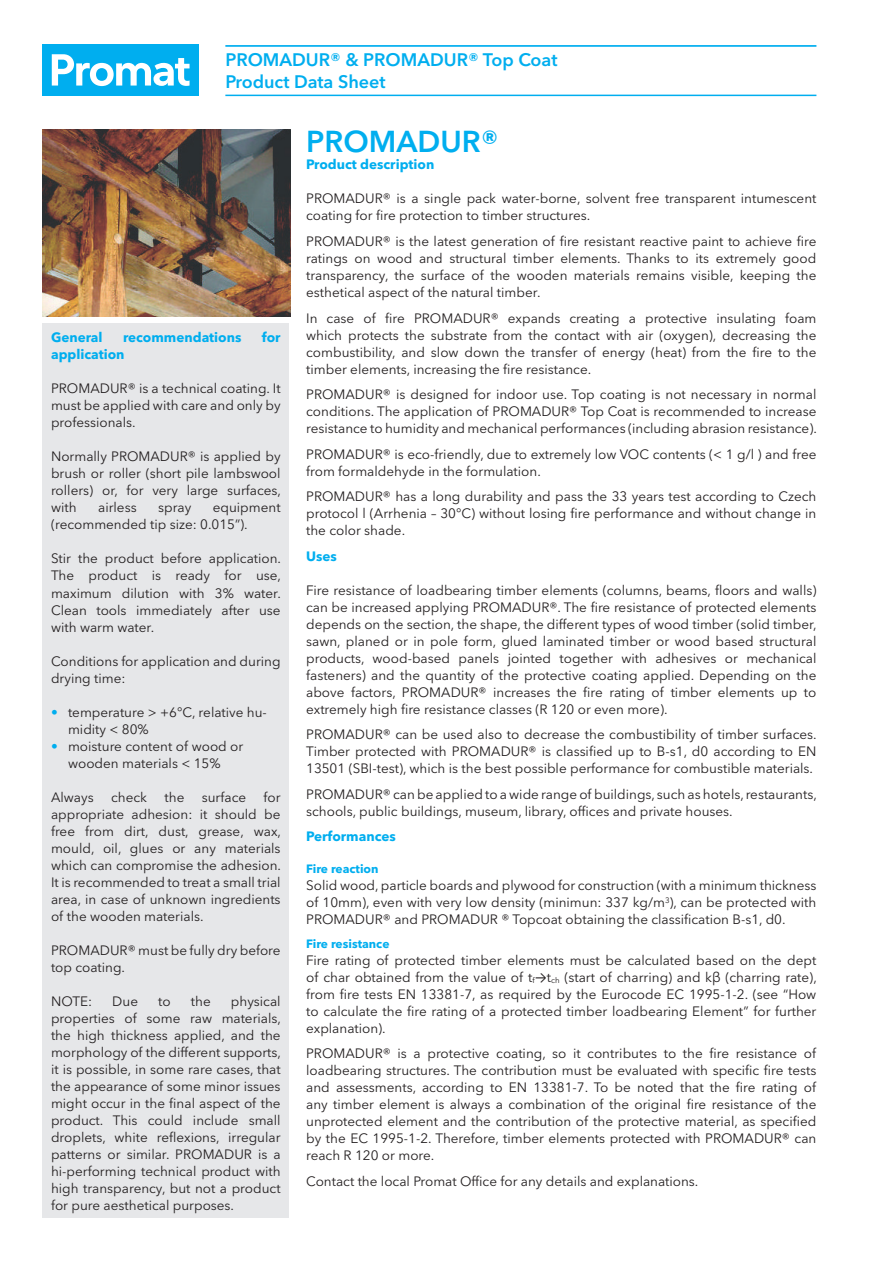
<style>
.page{position:relative;width:893px;height:1263px;background:#fff}
.page>*{position:absolute;margin:0;border:0;box-sizing:border-box;transform-origin:0 0}
.t1{font:600 30px "Avenir Next W1 G";color:#00aeef}
.t2{font:600 18px/21.3px "Avenir Next W1 G";color:#00aeef}
.t3{font:13.5px/17px "Avenir Next W1 G";color:#231f20;text-align:justify}
.t4{font:700 13.5px "Avenir Next W1 G";color:#00aeef}
.t5{font:700 12px "Avenir Next W1 G";color:#00aeef}
.s1{color:#00aeef}
.s2{font-family:"Calibri"}
</style>
<div class="page">
<div style="left:43px;top:324px;width:246px;height:894px;background:#e6e7e9"></div>
<img style="left:43px;top:130px;width:247px;height:187px">
<hr style="left:225px;top:45px;width:591px;height:2px;background:#00aeef">
<hr style="left:225px;top:95px;width:591px;height:1px;background:#00aeef">
<div style="left:43px;top:45px;width:156px;height:51px;background:#00aeef"></div>
<svg style="left:52px;top:54px;width:138px;height:32px"></svg>
<h2 class="t2" style="left:225px;top:49px;width:334px">PROMADUR® &amp; PROMADUR® Top Coat<br>Product Data Sheet</h2>
<p class="t4" style="left:51px;top:329px;width:53px">General</p>
<p class="t4" style="left:123px;top:329px;width:120px">recommendations</p>
<p class="t4" style="left:262px;top:329px;width:20px">for</p>
<p class="t4" style="left:51px;top:346px;width:75px">application</p>
<p class="t3" style="left:51px;top:380px;width:231px">PROMADUR® is a technical coating. It must be applied with care and only by professionals.</p>
<p class="t3" style="left:51px;top:448px;width:231px">Normally PROMADUR® is applied by brush or roller (short pile lambswool rollers) or, for very large surfaces, with</p>
<p class="t3" style="left:98px;top:499px;width:40px">airless</p>
<p class="t3" style="left:158px;top:499px;width:35px">spray</p>
<p class="t3" style="left:51px;top:499px;width:231px;text-indent:162px">equipment (recommended tip size: 0.015”).</p>
<p class="t3" style="left:51px;top:550px;width:232px">Stir the product before application.<br>The product is ready for use, maximum dilution with 3% water.<br>Clean tools immediately after use with warm water.</p>
<p class="t3" style="left:51px;top:652px;width:231px">Conditions for application and during drying time:</p>
<p class="t3" style="left:68px;top:703px;width:200px;text-indent:-17px"><span class="s1">•</span> temperature &gt; +6°C, relative hu&shy;midity &lt; 80%</p>
<p class="t3" style="left:51px;top:737px;width:194px;text-align:center"><span class="s1">•</span> moisture content of wood or wooden materials &lt; 15%</p>
<p class="t3" style="left:51px;top:788px;width:44px">Always</p>
<p class="t3" style="left:111px;top:788px;width:37px">check</p>
<p class="t3" style="left:165px;top:788px;width:21px">the</p>
<p class="t3" style="left:202px;top:788px;width:46px">surface</p>
<p class="t3" style="left:51px;top:788px;width:232px;text-indent:213px">for appropriate adhesion: it should be free from dirt, dust, grease, wax, mould, oil, glues or any materials which can compromise the adhesion.<br>It is recommended to treat a small trial area, in case of unknown ingredients of the wooden materials.</p>
<p class="t3" style="left:51px;top:941px;width:231px">PROMADUR® must be fully dry before top coating.</p>
<p class="t3" style="left:51px;top:993px;width:43px">NOTE:</p>
<p class="t3" style="left:112px;top:993px;width:27px">Due</p>
<p class="t3" style="left:158px;top:993px;width:14px">to</p>
<p class="t3" style="left:191px;top:993px;width:21px">the</p>
<p class="t3" style="left:51px;top:993px;width:232px;text-indent:180px">physical properties of some raw materials, the high thickness applied, and the morphology of the different supports, it is possible, in some rare cases, that the appearance of some minor issues might occur in the final aspect of the product. This could include small droplets, white reflexions, irregular patterns or similar. PROMADUR is a hi-performing technical product with high transparency, but not a product for pure aesthetical purposes.</p>
<h1 class="t1" style="left:306px;top:124px;width:194px">PROMADUR®</h1>
<p class="t4" style="left:306px;top:156px;width:130px">Product description</p>
<p class="t3" style="left:306px;top:190px;width:512px">PROMADUR® is a single pack water-borne, solvent free transparent intumescent coating for fire protection to timber structures.</p>
<p class="t3" style="left:306px;top:233px;width:512px">PROMADUR® is the latest generation of fire resistant reactive paint to achieve fire ratings on wood and structural timber elements. Thanks to its extremely good transparency, the surface of the wooden materials remains visible, keeping the esthetical aspect of the natural timber.</p>
<p class="t3" style="left:306px;top:309px;width:512px">In case of fire PROMADUR® expands creating a protective insulating foam which protects the substrate from the contact with air (oxygen), decreasing the combustibility, and slow down the transfer of energy (heat) from the fire to the timber elements, increasing the fire resistance.</p>
<p class="t3" style="left:306px;top:386px;width:512px">PROMADUR® is designed for indoor use. Top coating is not necessary in normal conditions. The application of PROMADUR® Top Coat is recommended to increase resistance to humidity and mechanical performances (including abrasion resistance).</p>
<p class="t3" style="left:306px;top:445px;width:512px">PROMADUR® is eco-friendly, due to extremely low VOC contents (&lt; 1 g/l ) and free from formaldehyde in the formulation.</p>
<p class="t3" style="left:306px;top:488px;width:512px">PROMADUR® has a long durability and pass the 33 years test according to Czech protocol l (Arrhenia – 30°C) without losing fire performance and without change in the color shade.</p>
<p class="t4" style="left:306px;top:548px;width:32px">Uses</p>
<p class="t3" style="left:306px;top:581px;width:512px">Fire resistance of loadbearing timber elements (columns, beams, floors and walls) can be increased applying PROMADUR®. The fire resistance of protected elements depends on the section, the shape, the different types of wood timber (solid timber, sawn, planed or in pole form, glued laminated timber or wood based structural products, wood-based panels jointed together with adhesives or mechanical fasteners) and the quantity of the protective coating applied. Depending on the above factors, PROMADUR® increases the fire rating of timber elements up to extremely high fire resistance classes (R 120 or even more).</p>
<p class="t3" style="left:306px;top:726px;width:512px">PROMADUR® can be used also to decrease the combustibility of timber surfaces.<br>Timber protected with PROMADUR® is classified up to B-s1, d0 according to EN 13501 (SBI-test), which is the best possible performance for combustible materials.</p>
<p class="t3" style="left:306px;top:786px;width:512px">PROMADUR® can be applied to a wide range of buildings, such as hotels, restaurants, schools, public buildings, museum, library, offices and private houses.</p>
<p class="t4" style="left:306px;top:828px;width:91px">Performances</p>
<p class="t5" style="left:306px;top:862px;width:74px">Fire reaction</p>
<p class="t3" style="left:306px;top:877px;width:512px">Solid wood, particle boards and plywood for construction (with a minimum thickness of 10mm), even with very low density (minimun: 337 kg/m<sup>3</sup>), can be protected with PROMADUR® and PROMADUR ® Topcoat obtaining the classification B-s1, d0.</p>
<p class="t5" style="left:306px;top:936px;width:85px">Fire resistance</p>
<p class="t3" style="left:306px;top:951px;width:512px">Fire rating of protected timber elements must be calculated based on the dept of char obtained from the value of t<sub>f</sub><span class="s2">→</span>t<sub>ch</sub> (start of charring) and kβ (charring rate), from fire tests EN 13381-7, as required by the Eurocode EC 1995-1-2. (see “How to calculate the fire rating of a protected timber loadbearing Element” for further explanation).</p>
<p class="t3" style="left:306px;top:1045px;width:512px">PROMADUR® is a protective coating, so it contributes to the fire resistance of loadbearing structures. The contribution must be evaluated with specific fire tests and assessments, according to EN 13381-7. To be noted that the fire rating of any timber element is always a combination of the original fire resistance of the unprotected element and the contribution of the protective material, as specified by the EC 1995-1-2. Therefore, timber elements protected with PROMADUR® can reach R 120 or more.</p>
<p class="t3" style="left:306px;top:1172px;width:394px">Contact the local Promat Office for any details and explanations.</p>
</div>
